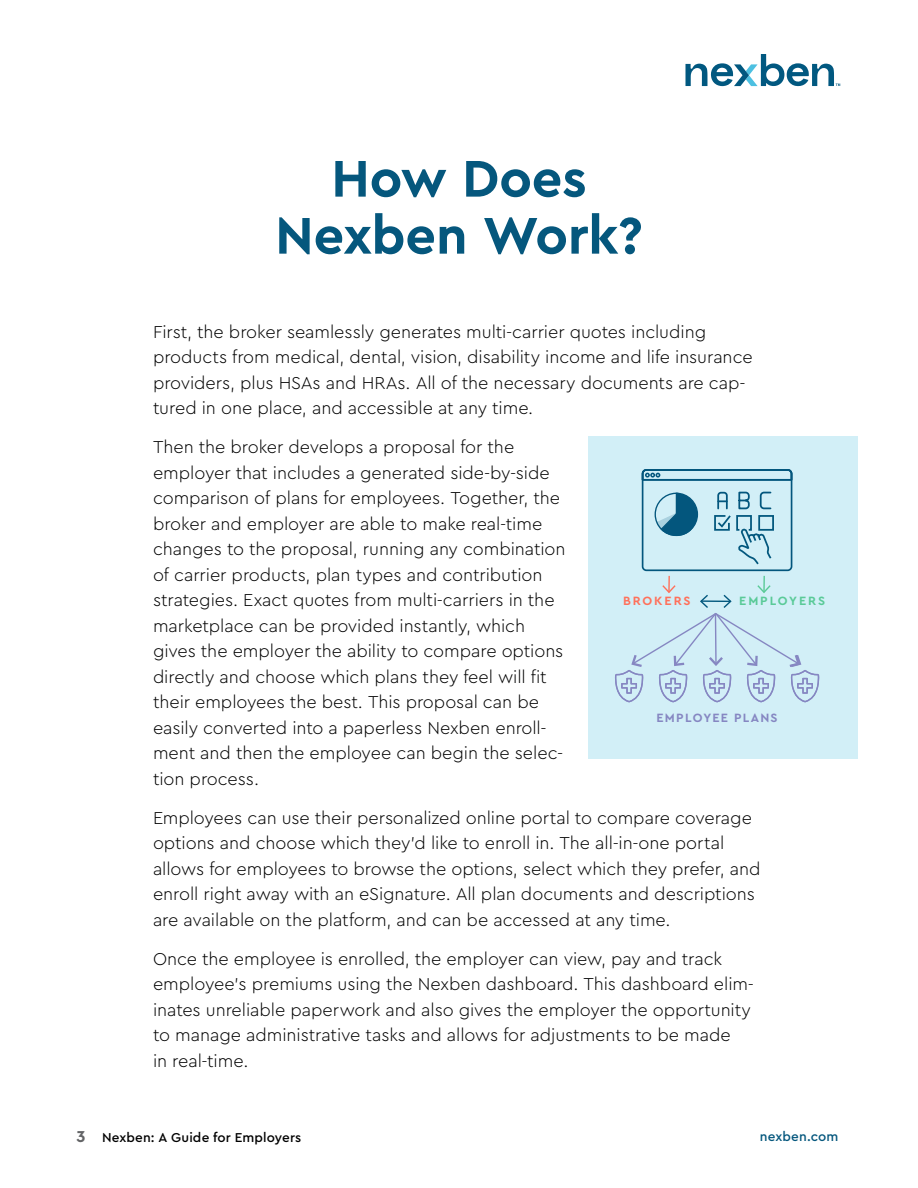
<style>
.page{position:relative;width:918px;height:1188px;background:#fff}
.page>*{position:absolute;margin:0;border:0;box-sizing:border-box;transform-origin:0 0}
.t1{font:700 54px/57px "Cera Pro";letter-spacing:-.005em;color:#05577d;text-align:center}
.t2{font:300 18px/25.5px "Cera Pro";letter-spacing:-.005em;color:#000}
.t3{font:500 13.5px "Cera Pro";letter-spacing:.01em;color:#000}
.t4{font:500 13.5px "Cera Pro";letter-spacing:.01em;color:#05577d}
.t5{font:700 12.6px "Cera Pro";letter-spacing:.1em;color:#8687c2}
.t6{font:700 12.6px "Cera Pro";letter-spacing:.15em;color:#5aca98}
.t7{font:700 12.6px "Cera Pro";letter-spacing:.15em;color:#ff715b}
.s1{font-weight:700;font-size:16.5px;color:#636466}
</style>
<div class="page">
<div style="left:588px;top:436px;width:269px;height:323px;background:#d2eff7"></div>
<div style="left:642px;top:469px;width:150px;height:102px;border:2px solid #03567d;border-radius:4px"></div>
<svg style="left:641px;top:469px;width:152px;height:13px"></svg>
<svg style="left:654px;top:492px;width:45px;height:45px"></svg>
<svg style="left:714px;top:491px;width:60px;height:74px"></svg>
<svg style="left:615px;top:576px;width:204px;height:126px"></svg>
<svg style="left:686px;top:54px;width:154px;height:32px"></svg>
<h1 class="t1" style="left:275px;top:148px;width:369px">How Does<br>Nexben Work?</h1>
<p class="t2" style="left:153px;top:318px;width:601px">First, the broker seamlessly generates multi-carrier quotes including products from medical, dental, vision, disability income and life insurance providers, plus HSAs and HRAs. All of the necessary documents are cap&shy;tured in one place, and accessible at any time.</p>
<p class="t2" style="left:153px;top:434px;width:414px">Then the broker develops a proposal for the employer that includes a generated side-by-side comparison of plans for employees. Together, the broker and employer are able to make real-time changes to the proposal, running any combination of carrier products, plan types and contribution strategies. Exact quotes from multi-carriers in the marketplace can be provided instantly, which gives the employer the ability to compare options directly and choose which plans they feel will fit their employees the best. This proposal can be easily converted into a paperless Nexben enroll&shy;ment and then the employee can begin the selec&shy;tion process.</p>
<p class="t2" style="left:153px;top:804px;width:609px">Employees can use their personalized online portal to compare coverage options and choose which they’d like to enroll in. The all-in-one portal allows for employees to browse the options, select which they prefer, and enroll right away with an eSignature. All plan documents and descriptions are available on the platform, and can be accessed at any time.</p>
<p class="t2" style="left:153px;top:945px;width:603px">Once the employee is enrolled, the employer can view, pay and track employee’s premiums using the Nexben dashboard. This dashboard elim&shy;inates unreliable paperwork and also gives the employer the opportunity to manage administrative tasks and allows for adjustments to be made<br>in real-time.</p>
<p class="t7" style="left:623px;top:593px;width:69px">BROKERS</p>
<p class="t6" style="left:739px;top:593px;width:87px">EMPLOYERS</p>
<p class="t5" style="left:656px;top:710px;width:123px">EMPLOYEE PLANS</p>
<p class="t3" style="left:76px;top:1129px;width:226px"><span class="s1">3</span> Nexben: A Guide for Employers</p>
<p class="t4" style="left:760px;top:1127px;width:80px">nexben.com</p>
</div>
